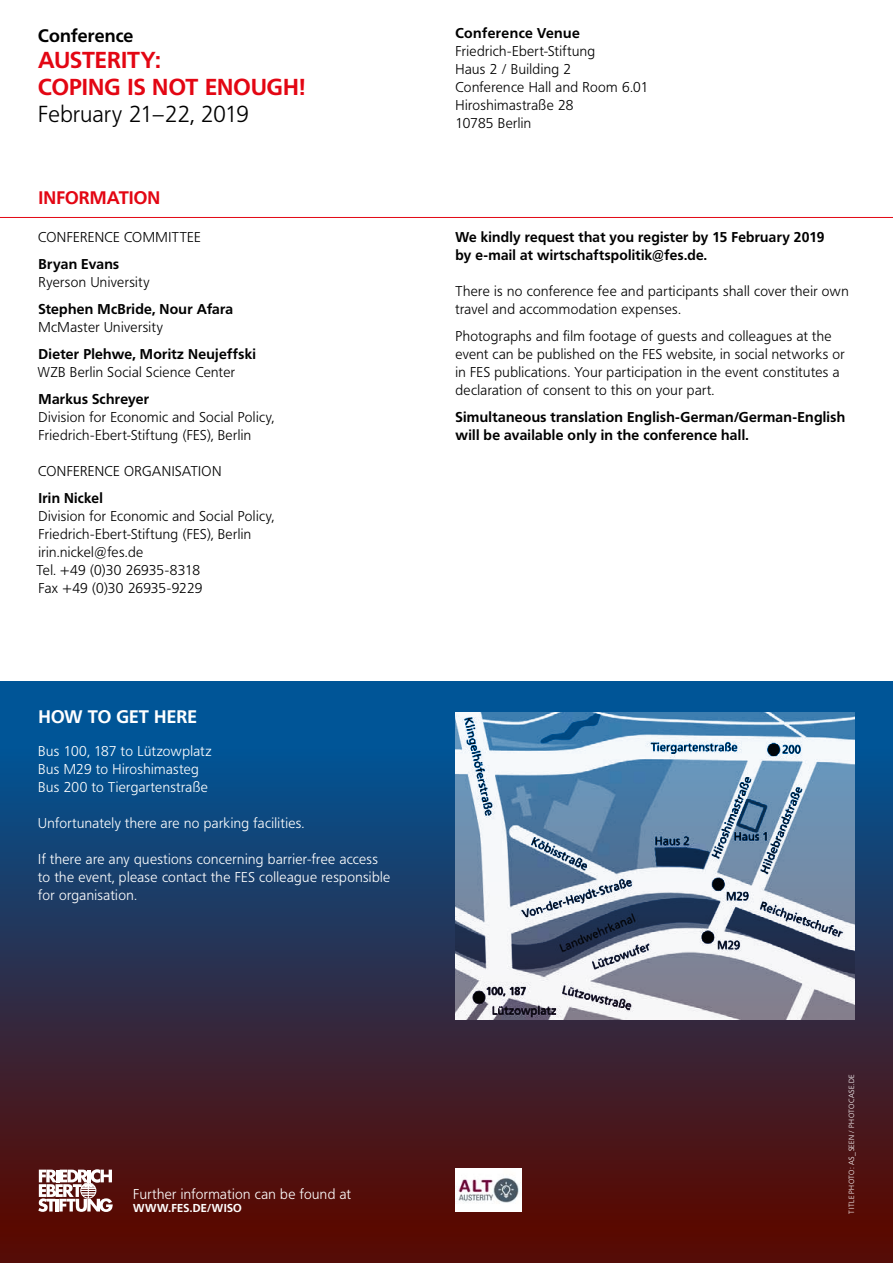
<style>
.page{position:relative;width:893px;height:1263px;background:#fff}
.page>*{position:absolute;margin:0;border:0;box-sizing:border-box;transform-origin:0 0}
.t1{font:700 22.8px/26.7px "Frutiger BQ";letter-spacing:.005em;color:#e30613}
.t2{font:300 22.8px "Frutiger BQ";letter-spacing:.015em;color:#000}
.t3{font:700 18px "Frutiger BQ";letter-spacing:.01em;color:#fff}
.t4{font:700 18px "Frutiger BQ";letter-spacing:.005em;color:#e30613}
.t5{font:700 17.85px "Frutiger BQ";letter-spacing:.01em;color:#000}
.t6{font:300 14.1px/18px "Frutiger BQ";letter-spacing:.03em;color:#000}
.t7{font:700 14.1px/18px "Frutiger BQ";letter-spacing:.02em;color:#000}
.t8{font:300 14.1px/18px "Frutiger BQ";letter-spacing:.03em;color:#fff}
.t9{font:300 14.1px "Frutiger BQ";letter-spacing:.005em;color:#000}
.t10{font:300 14.1px "Frutiger BQ";letter-spacing:.01em;color:#000}
.t11{font:700 11.4px "Frutiger BQ";letter-spacing:.025em;color:#fff}
.t12{font:300 7.5px "Frutiger BQ";letter-spacing:.055em;color:#fff}
</style>
<div class="page">
<hr style="left:0;top:217px;width:893px;height:1px;background:#e30613">
<svg style="left:0;top:681px;width:893px;height:582px;background:#46475f"></svg>
<svg style="left:38px;top:1169px;width:75px;height:43px"></svg>
<img style="left:455px;top:1168px;width:66px;height:44px">
<p class="t5" style="left:38px;top:25px;width:97px">Conference</p>
<p class="t1" style="left:38px;top:47px;width:268px">AUSTERITY:<br>COPING IS NOT ENOUGH!</p>
<p class="t2" style="left:38px;top:101px;width:212px">February 21–22, 2019</p>
<p class="t4" style="left:39px;top:187px;width:123px">INFORMATION</p>
<p class="t6" style="left:38px;top:228px;width:164px">CONFERENCE COMMITTEE</p>
<p class="t7" style="left:39px;top:255px;width:82px">Bryan Evans</p>
<p class="t6" style="left:38px;top:273px;width:113px">Ryerson University</p>
<p class="t7" style="left:38px;top:300px;width:196px">Stephen McBride, Nour Afara</p>
<p class="t6" style="left:38px;top:318px;width:126px">McMaster University</p>
<p class="t7" style="left:39px;top:345px;width:219px">Dieter Plehwe, Moritz Neujeffski</p>
<p class="t6" style="left:38px;top:363px;width:199px">WZB Berlin Social Science Center</p>
<p class="t7" style="left:39px;top:390px;width:112px">Markus Schreyer</p>
<p class="t6" style="left:38px;top:408px;width:237px">Division for Economic and Social Policy,</p>
<p class="t6" style="left:38px;top:426px;width:214px">Friedrich-Ebert-Stiftung (FES), Berlin</p>
<p class="t6" style="left:38px;top:462px;width:185px">CONFERENCE ORGANISATION</p>
<p class="t7" style="left:39px;top:489px;width:66px">Irin Nickel</p>
<p class="t6" style="left:38px;top:507px;width:237px">Division for Economic and Social Policy,</p>
<p class="t6" style="left:38px;top:525px;width:214px">Friedrich-Ebert-Stiftung (FES), Berlin</p>
<p class="t6" style="left:39px;top:543px;width:106px">irin.nickel@fes.de</p>
<p class="t9" style="left:36px;top:562px;width:165px">Tel. +49 (0)30 26935-8318</p>
<p class="t10" style="left:38px;top:580px;width:166px">Fax +49 (0)30 26935-9229</p>
<p class="t3" style="left:39px;top:706px;width:160px">HOW TO GET HERE</p>
<p class="t8" style="left:38px;top:742px;width:175px">Bus 100, 187 to Lützowplatz</p>
<p class="t8" style="left:38px;top:760px;width:162px">Bus M29 to Hiroshimasteg</p>
<p class="t8" style="left:38px;top:778px;width:171px">Bus 200 to Tiergartenstraße</p>
<p class="t8" style="left:38px;top:814px;width:268px">Unfortunately there are no parking facilities.</p>
<p class="t8" style="left:38px;top:850px;width:353px">If there are any questions concerning barrier-free access to the event, please contact the FES colleague responsible for organisation.</p>
<p class="t7" style="left:455px;top:24px;width:126px">Conference Venue</p>
<p class="t6" style="left:455px;top:42px;width:141px">Friedrich-Ebert-Stiftung</p>
<p class="t6" style="left:455px;top:60px;width:117px">Haus 2 / Building 2</p>
<p class="t6" style="left:455px;top:78px;width:194px">Conference Hall and Room 6.01</p>
<p class="t6" style="left:455px;top:96px;width:119px">Hiroshimastraße 28</p>
<p class="t6" style="left:455px;top:114px;width:77px">10785 Berlin</p>
<p class="t7" style="left:455px;top:228px;width:371px">We kindly request that you register by 15 February 2019 by e-mail at wirtschaftspolitik@fes.de.</p>
<p class="t6" style="left:455px;top:282px;width:395px">There is no conference fee and participants shall cover their own</p>
<p class="t6" style="left:455px;top:300px;width:227px">travel and accommodation expenses.</p>
<p class="t6" style="left:455px;top:327px;width:378px">Photographs and film footage of guests and colleagues at the</p>
<p class="t6" style="left:455px;top:345px;width:391px">event can be published on the FES website, in social networks or in FES publications. Your participation in the event constitutes a</p>
<p class="t6" style="left:455px;top:381px;width:260px">declaration of consent to this on your part.</p>
<p class="t7" style="left:455px;top:408px;width:391px">Simultaneous translation English-German/German-English will be available only in the conference hall.</p>
<p class="t8" style="left:133px;top:1185px;width:219px">Further information can be found at</p>
<p class="t11" style="left:133px;top:1201px;width:110px">WWW.FES.DE/WISO</p>
<p class="t12" style="left:847px;top:1213px;width:141px;rotate:-90deg">TITLE PHOTO: AS_SEEN / PHOTOCASE.DE</p>
</div>
